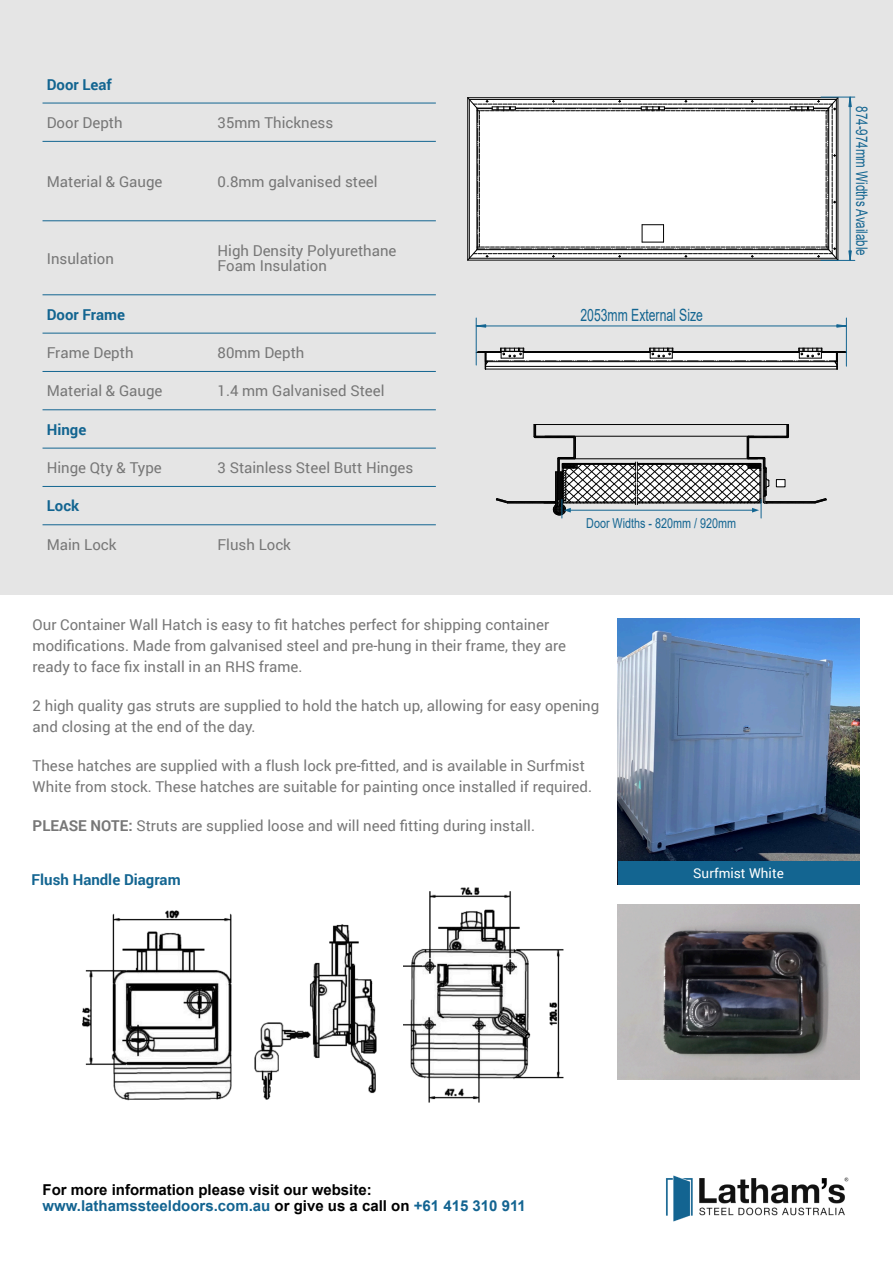
<style>
.page{position:relative;width:893px;height:1263px;background:#fff}
.page>*{position:absolute;margin:0;border:0;box-sizing:border-box;transform-origin:0 0}
.t1{font:16.95px "Arial";color:#136591;scale:.72 1}
.t2{font:16.05px "Arial";color:#136591;scale:.72 1}
.t3{font:15px/21px "Roboto";color:#777}
.t4{font:700 15px/15.5px "Arial";color:#000}
.t5{font:700 15px "Roboto";color:#136591}
.t6{font:13.65px "Arial";color:#136591;scale:.79 1}
.t7{font:13.5px "Roboto";color:#fff}
.s1{font-weight:700}
.s2{color:#136491}
.s3{color:#136594}
</style>
<div class="page">
<div style="left:0;top:0;width:893px;height:594px;background:#e5e5e5"></div>
<svg style="left:476px;top:348px;width:371px;height:22px"></svg>
<hr style="left:838px;top:98px;width:1px;height:162px;background:#000">
<svg style="left:467px;top:97px;width:371px;height:164px;background:#e8e8e8"></svg>
<svg style="left:848px;top:250px;width:4px;height:10px"></svg>
<svg style="left:848px;top:96px;width:4px;height:11px"></svg>
<hr style="left:850px;top:97px;width:1px;height:163px;background:#136591">
<hr style="left:821px;top:97px;width:34px;height:1px;background:#136591">
<hr style="left:821px;top:260px;width:34px;height:1px;background:#136591">
<img style="left:618px;top:618px;width:241px;height:243px">
<img style="left:618px;top:905px;width:241px;height:174px">
<hr style="left:43px;top:103px;width:393px;height:1px;background:#136591">
<hr style="left:43px;top:141px;width:393px;height:1px;background:#136591">
<hr style="left:43px;top:220px;width:393px;height:1px;background:#136591">
<hr style="left:43px;top:448px;width:393px;height:1px;background:#136591">
<hr style="left:43px;top:486px;width:393px;height:1px;background:#136591">
<hr style="left:43px;top:524px;width:393px;height:1px;background:#136591">
<hr style="left:43px;top:409px;width:393px;height:1px;background:#136591">
<hr style="left:43px;top:294px;width:393px;height:1px;background:#136591">
<hr style="left:43px;top:333px;width:393px;height:1px;background:#136591">
<hr style="left:43px;top:371px;width:393px;height:1px;background:#136591">
<hr style="left:476px;top:326px;width:370px;height:1px;background:#136591">
<svg style="left:836px;top:324px;width:10px;height:4px"></svg>
<svg style="left:477px;top:324px;width:9px;height:4px"></svg>
<hr style="left:846px;top:318px;width:1px;height:48px;background:#136591">
<hr style="left:476px;top:318px;width:1px;height:47px;background:#136591">
<div style="left:618px;top:861px;width:241px;height:23px;background:#136591"></div>
<svg style="left:496px;top:424px;width:331px;height:94px"></svg>
<img style="left:666px;top:1175px;width:183px;height:47px">
<img style="left:83px;top:910px;width:148px;height:191px">
<img style="left:254px;top:924px;width:123px;height:175px">
<img style="left:403px;top:888px;width:160px;height:215px">
<p class="t5" style="left:47px;top:74px;width:67px">Door Leaf</p>
<p class="t3" style="left:47px;top:112px;width:77px">Door Depth</p>
<p class="t3" style="left:218px;top:112px;width:117px">35mm Thickness</p>
<p class="t3" style="left:47px;top:170px;width:117px">Material &amp; Gauge</p>
<p class="t3" style="left:218px;top:170px;width:162px">0.8mm galvanised steel</p>
<p class="t3" style="left:47px;top:247px;width:69px">Insulation</p>
<p class="t3" style="left:218px;top:243px;width:180px;line-height:15px">High Density Polyurethane<br>Foam Insulation</p>
<p class="t5" style="left:47px;top:304px;width:80px">Door Frame</p>
<p class="t3" style="left:47px;top:342px;width:88px">Frame Depth</p>
<p class="t3" style="left:218px;top:342px;width:88px">80mm Depth</p>
<p class="t3" style="left:47px;top:380px;width:117px">Material &amp; Gauge</p>
<p class="t3" style="left:218px;top:380px;width:169px">1.4 mm Galvanised Steel</p>
<p class="t5" style="left:47px;top:419px;width:41px">Hinge</p>
<p class="t3" style="left:47px;top:457px;width:117px">Hinge Qty &amp; Type</p>
<p class="t3" style="left:218px;top:457px;width:197px">3 Stainless Steel Butt Hinges</p>
<p class="t5" style="left:47px;top:496px;width:34px">Lock</p>
<p class="t3" style="left:47px;top:533px;width:71px">Main Lock</p>
<p class="t3" style="left:218px;top:533px;width:75px">Flush Lock</p>
<p class="t1" style="left:580px;top:308px;width:172px">2053mm External Size</p>
<p class="t6" style="left:586px;top:518px;width:191px">Door Widths - 820mm / 920mm</p>
<p class="t3" style="left:33px;top:613px;width:535px">Our Container Wall Hatch is easy to fit hatches perfect for shipping container modifications. Made from galvanised steel and pre-hung in their frame, they are ready to face fix install in an RHS frame.</p>
<p class="t3" style="left:33px;top:694px;width:568px">2 high quality gas struts are supplied to hold the hatch up, allowing for easy opening and closing at the end of the day.</p>
<p class="t3" style="left:33px;top:754px;width:561px">These hatches are supplied with a flush lock pre-fitted, and is available in Surfmist<br>White from stock. These hatches are suitable for painting once installed if required.</p>
<p class="t3" style="left:33px;top:814px;width:504px"><span class="s1">PLEASE NOTE:</span> Struts are supplied loose and will need fitting during install.</p>
<p class="t5" style="left:32px;top:869px;width:151px">Flush Handle Diagram</p>
<p class="t7" style="left:693px;top:864px;width:92px">Surfmist White</p>
<p class="t2" style="left:868px;top:106px;width:209px;rotate:90deg">874-974mm Widths Available</p>
<p class="t4" style="left:43px;top:1184px;width:485px">For more information please visit our website: <span class="s2">www.lathamssteeldoors.com.au</span> or give us a call on <span class="s3">+</span><span class="s2">61 415 310 911</span></p>
</div>
